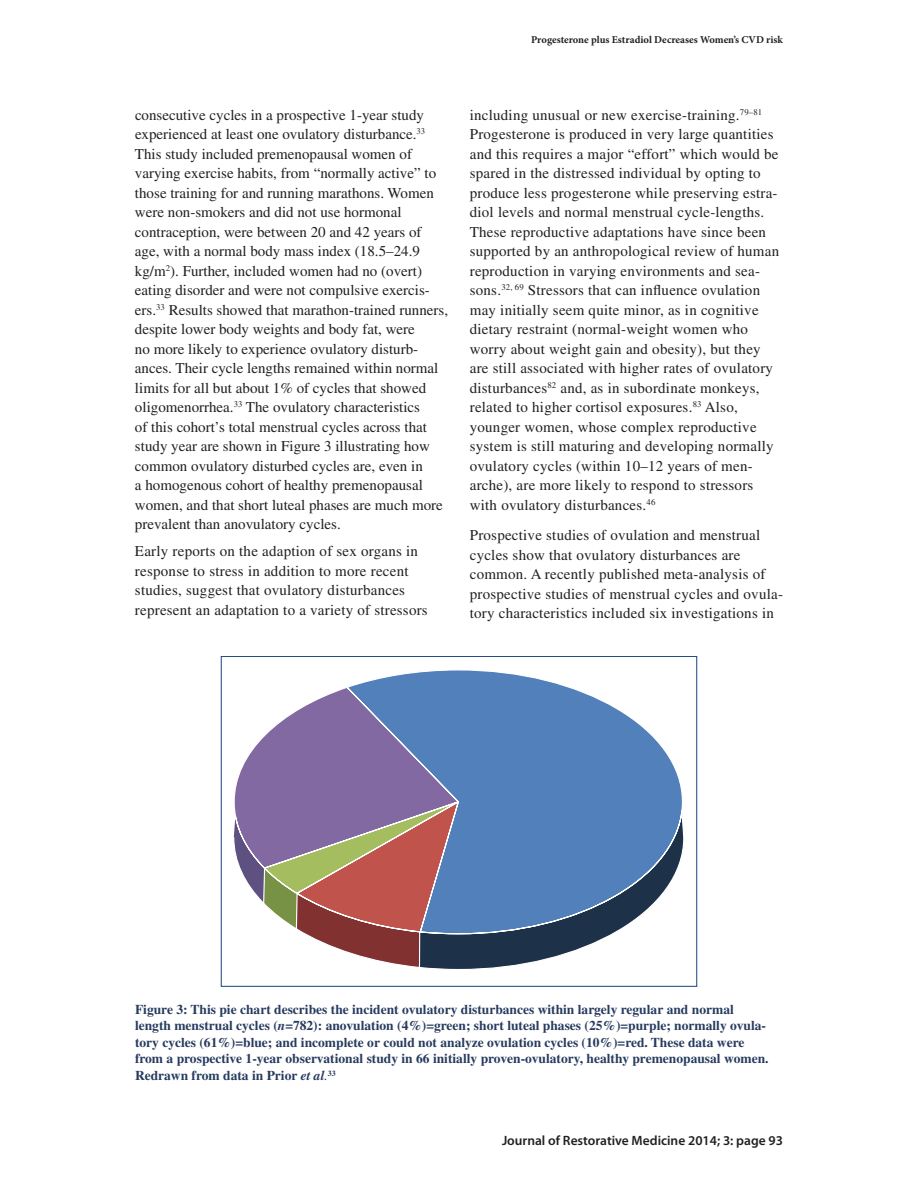
<style>
.page{position:relative;width:918px;height:1188px;background:#fff}
.page>*{position:absolute;margin:0;border:0;box-sizing:border-box;transform-origin:0 0}
.t1{font:15px/19.5px "Times";letter-spacing:.015em;color:#231f20}
.t2{font:700 13.5px/16.5px "Times";color:#263b5e}
.t3{font:600 13.5px "Myriad Pro";color:#231f20}
.t4{font:700 10.5px "Minion Pro";color:#231f20}
.s1{font-style:italic}
.s2{font-weight:400;font-style:italic}
</style>
<div class="page">
<svg style="left:233px;top:670px;width:451px;height:300px"></svg>
<div style="left:221px;top:656px;width:476px;height:331px;border:1px solid #18437e"></div>
<p class="t4" style="left:531px;top:32px;width:253px">Progesterone plus Estradiol Decreases Women’s CVD risk</p>
<p class="t1" style="left:135px;top:105px;width:315px">consecutive cycles in a prospective 1-year study experienced at least one ovulatory disturbance.<sup>33<br></sup>This study included premenopausal women of varying exercise habits, from “normally active” to those training for and running marathons. Women were non-smokers and did not use hormonal contraception, were between 20 and 42 years of age, with a normal body mass index (18.5–24.9 kg/m<sup>2</sup>). Further, included women had no (overt) eating disorder and were not compulsive exercis&shy;ers.<sup>33</sup> Results showed that marathon-trained runners, despite lower body weights and body fat, were<br>no more likely to experience ovulatory disturb&shy;ances. Their cycle lengths remained within normal limits for all but about 1% of cycles that showed oligomenorrhea.<sup>33</sup> The ovulatory characteristics<br>of this cohort’s total menstrual cycles across that study year are shown in Figure 3 illustrating how common ovulatory disturbed cycles are, even in<br>a homogenous cohort of healthy premenopausal women, and that short luteal phases are much more prevalent than anovulatory cycles.</p>
<p class="t1" style="left:135px;top:541px;width:294px">Early reports on the adaption of sex organs in response to stress in addition to more recent studies, suggest that ovulatory disturbances represent an adaptation to a variety of stressors</p>
<p class="t1" style="left:470px;top:105px;width:311px">including unusual or new exercise-training.<sup>79–81<br></sup>Progesterone is produced in very large quantities and this requires a major “effort” which would be spared in the distressed individual by opting to produce less progesterone while preserving estra&shy;diol levels and normal menstrual cycle-lengths.<br>These reproductive adaptations have since been supported by an anthropological review of human reproduction in varying environments and sea&shy;sons.<sup>32,</sup> <sup>69</sup> Stressors that can influence ovulation may initially seem quite minor, as in cognitive dietary restraint (normal-weight women who worry about weight gain and obesity), but they are still associated with higher rates of ovulatory disturbances<sup>82</sup> and, as in subordinate monkeys, related to higher cortisol exposures.<sup>83</sup> Also, younger women, whose complex reproductive system is still maturing and developing normally ovulatory cycles (within 10–12 years of men&shy;arche), are more likely to respond to stressors with ovulatory disturbances.<sup>46</sup></p>
<p class="t1" style="left:470px;top:525px;width:315px">Prospective studies of ovulation and menstrual cycles show that ovulatory disturbances are common. A recently published meta-analysis of prospective studies of menstrual cycles and ovula&shy;tory characteristics included six investigations in</p>
<p class="t2" style="left:135px;top:1001px;width:635px">Figure 3: This pie chart describes the incident ovulatory disturbances within largely regular and normal length menstrual cycles (<span class="s1">n</span>=782): anovulation (4%)=green; short luteal phases (25%)=purple; normally ovula&shy;tory cycles (61%)=blue; and incomplete or could not analyze ovulation cycles (10%)=red. These data were from a prospective 1-year observational study in 66 initially proven-ovulatory, healthy premenopausal women.<br>Redrawn from data in Prior <span class="s1">et al</span><span class="s2">.</span><sup>33</sup></p>
<p class="t3" style="left:502px;top:1132px;width:283px">Journal of Restorative Medicine 2014; 3: page 93</p>
</div>
